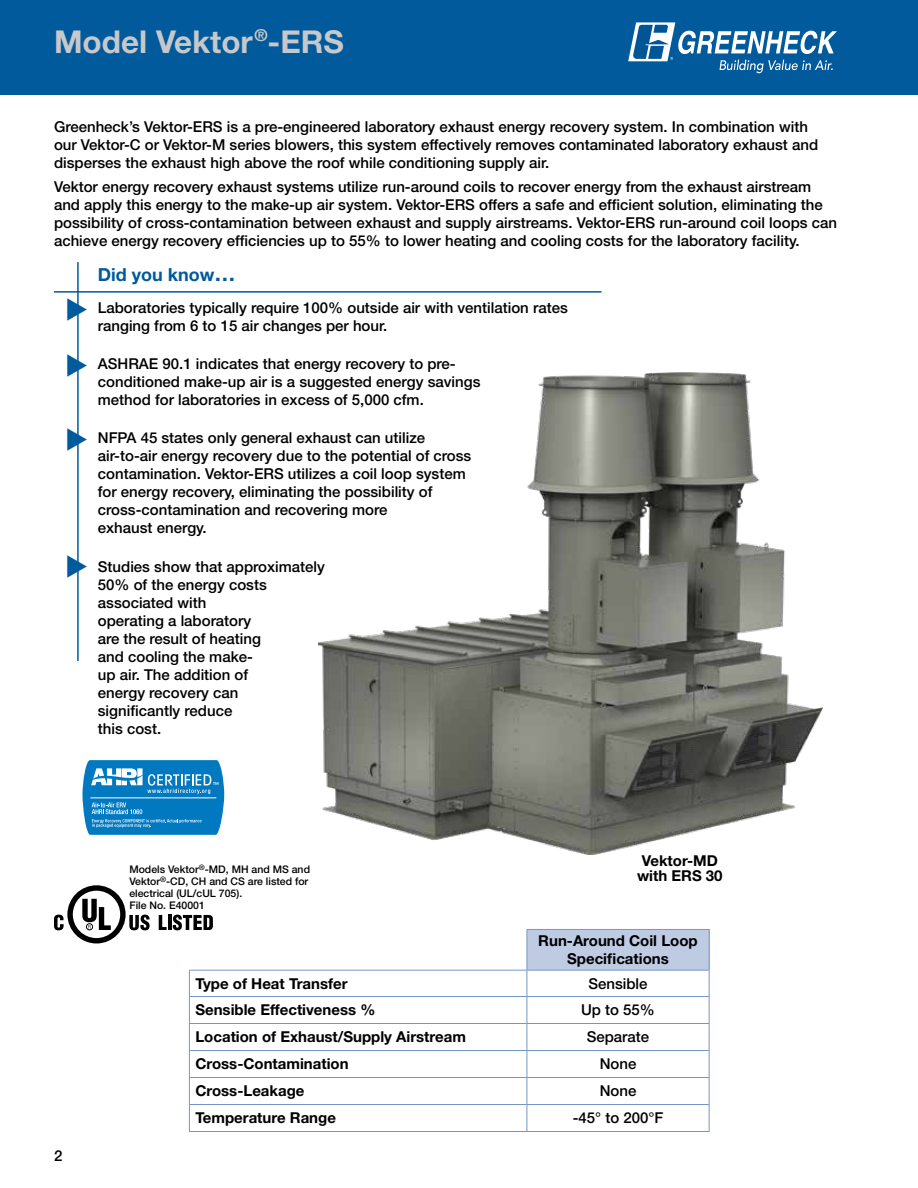
<style>
.page{position:relative;width:918px;height:1188px;background:#fff}
.page>*{position:absolute;margin:0;border:0;box-sizing:border-box;transform-origin:0 0}
.t1{font:700 31.5px "Helvetica Neue LT Std";color:#c7c8ca}
.t2{font:700 18px "Helvetica Neue LT Std";color:#005a9c}
.t3{font:500 15px/18px "Helvetica Neue LT Std";color:#000}
.t4{font:700 15px/18px "Helvetica Neue LT Std";color:#000;text-align:center}
.t5{font:500 10.5px/12px "Helvetica Neue LT Std";color:#000}
.s1{font-size:21px}
</style>
<div class="page">
<div style="left:0;top:0;width:918px;height:94px;background:#005a9c"></div>
<div style="left:527px;top:929px;width:182px;height:41px;background:#bfcbe3"></div>
<hr style="left:527px;top:929px;width:183px;height:1px;background:#7596c5">
<hr style="left:527px;top:930px;width:1px;height:40px;background:#7596c5">
<hr style="left:709px;top:930px;width:1px;height:40px;background:#7596c5">
<hr style="left:189px;top:970px;width:338px;height:1px;background:#7596c5">
<hr style="left:527px;top:970px;width:183px;height:1px;background:#7596c5">
<hr style="left:189px;top:996px;width:338px;height:1px;background:#7596c5">
<hr style="left:527px;top:996px;width:183px;height:1px;background:#7596c5">
<hr style="left:189px;top:1023px;width:338px;height:1px;background:#7596c5">
<hr style="left:527px;top:1023px;width:183px;height:1px;background:#7596c5">
<hr style="left:189px;top:1050px;width:338px;height:1px;background:#7596c5">
<hr style="left:527px;top:1050px;width:183px;height:1px;background:#7596c5">
<hr style="left:189px;top:1077px;width:338px;height:1px;background:#7596c5">
<hr style="left:527px;top:1077px;width:183px;height:1px;background:#7596c5">
<hr style="left:189px;top:1104px;width:338px;height:1px;background:#7596c5">
<svg style="left:189px;top:971px;width:1px;height:160px"></svg>
<hr style="left:527px;top:1104px;width:183px;height:1px;background:#7596c5">
<svg style="left:527px;top:971px;width:1px;height:160px"></svg>
<svg style="left:709px;top:971px;width:1px;height:160px"></svg>
<hr style="left:189px;top:1131px;width:338px;height:1px;background:#7596c5">
<hr style="left:527px;top:1131px;width:183px;height:1px;background:#7596c5">
<hr style="left:77px;top:262px;width:2px;height:399px;background:#005a9c">
<hr style="left:54px;top:291px;width:548px;height:2px;background:#005a9c">
<svg style="left:82px;top:760px;width:143px;height:75px"></svg>
<svg style="left:159px;top:915px;width:8px;height:15px"></svg>
<hr style="left:168px;top:915px;width:3px;height:15px;background:#000">
<svg style="left:173px;top:915px;width:40px;height:15px"></svg>
<svg style="left:54px;top:885px;width:96px;height:58px"></svg>
<img style="left:319px;top:373px;width:504px;height:482px">
<svg style="left:628px;top:22px;width:209px;height:51px"></svg>
<svg style="left:77px;top:428px;width:2px;height:23px"></svg>
<svg style="left:77px;top:554px;width:2px;height:23px"></svg>
<svg style="left:77px;top:353px;width:2px;height:23px"></svg>
<svg style="left:77px;top:297px;width:2px;height:23px"></svg>
<h1 class="t1" style="left:54px;top:22px;width:292px">Model Vektor<sup>®</sup>-ERS</h1>
<p class="t3" style="left:54px;top:118px;width:766px">Greenheck’s Vektor-ERS is a pre-engineered laboratory exhaust energy recovery system. In combination with our Vektor-C or Vektor-M series blowers, this system effectively removes contaminated laboratory exhaust and disperses the exhaust high above the roof while conditioning supply air.</p>
<p class="t3" style="left:54px;top:177px;width:785px">Vektor energy recovery exhaust systems utilize run-around coils to recover energy from the exhaust airstream and apply this energy to the make-up air system. Vektor-ERS offers a safe and efficient solution, eliminating the possibility of cross-contamination between exhaust and supply airstreams. Vektor-ERS run-around coil loops can achieve energy recovery efficiencies up to 55% to lower heating and cooling costs for the laboratory facility.</p>
<p class="t2" style="left:98px;top:264px;width:139px">Did you know<span class="s1">…</span></p>
<p class="t3" style="left:98px;top:298px;width:471px">Laboratories typically require 100% outside air with ventilation rates ranging from 6 to 15 air changes per hour.</p>
<p class="t3" style="left:98px;top:355px;width:384px">ASHRAE 90.1 indicates that energy recovery to pre&shy;conditioned make-up air is a suggested energy savings method for laboratories in excess of 5,000 cfm.</p>
<p class="t3" style="left:98px;top:429px;width:375px">NFPA 45 states only general exhaust can utilize air-to-air energy recovery due to the potential of cross contamination. Vektor-ERS utilizes a coil loop system for energy recovery, eliminating the possibility of cross-contamination and recovering more<br>exhaust energy.</p>
<p class="t3" style="left:98px;top:557px;width:229px">Studies show that approximately<br>50% of the energy costs associated with<br>operating a laboratory<br>are the result of heating<br>and cooling the make-<br>up air. The addition of<br>energy recovery can<br>significantly reduce<br>this cost.</p>
<p class="t5" style="left:129px;top:863px;width:182px">Models Vektor<sup>®</sup>-MD, MH and MS and<br>Vektor<sup>®</sup>-CD, CH and CS are listed for electrical (UL/cUL 705).<br>File No. E40001</p>
<p class="t4" style="left:637px;top:852px;width:87px;line-height:15px">Vektor-MD with ERS 30</p>
<p class="t4" style="left:538px;top:931px;width:161px">Run-Around Coil Loop<br>Specifications</p>
<p class="t3" style="left:54px;top:1146px;width:10px">2</p>
<p class="t4" style="left:195px;top:974px;width:154px">Type of Heat Transfer</p>
<p class="t3" style="left:588px;top:974px;width:61px">Sensible</p>
<p class="t4" style="left:195px;top:1001px;width:181px">Sensible Effectiveness %</p>
<p class="t3" style="left:581px;top:1001px;width:75px">Up to 55%</p>
<p class="t4" style="left:195px;top:1028px;width:272px">Location of Exhaust/Supply Airstream</p>
<p class="t3" style="left:587px;top:1028px;width:64px">Separate</p>
<p class="t4" style="left:195px;top:1055px;width:155px">Cross-Contamination</p>
<p class="t3" style="left:600px;top:1055px;width:38px">None</p>
<p class="t4" style="left:195px;top:1082px;width:111px">Cross-Leakage</p>
<p class="t3" style="left:600px;top:1082px;width:38px">None</p>
<p class="t4" style="left:195px;top:1109px;width:142px">Temperature Range</p>
<p class="t3" style="left:573px;top:1109px;width:92px">-45° to 200°F</p>
</div>
